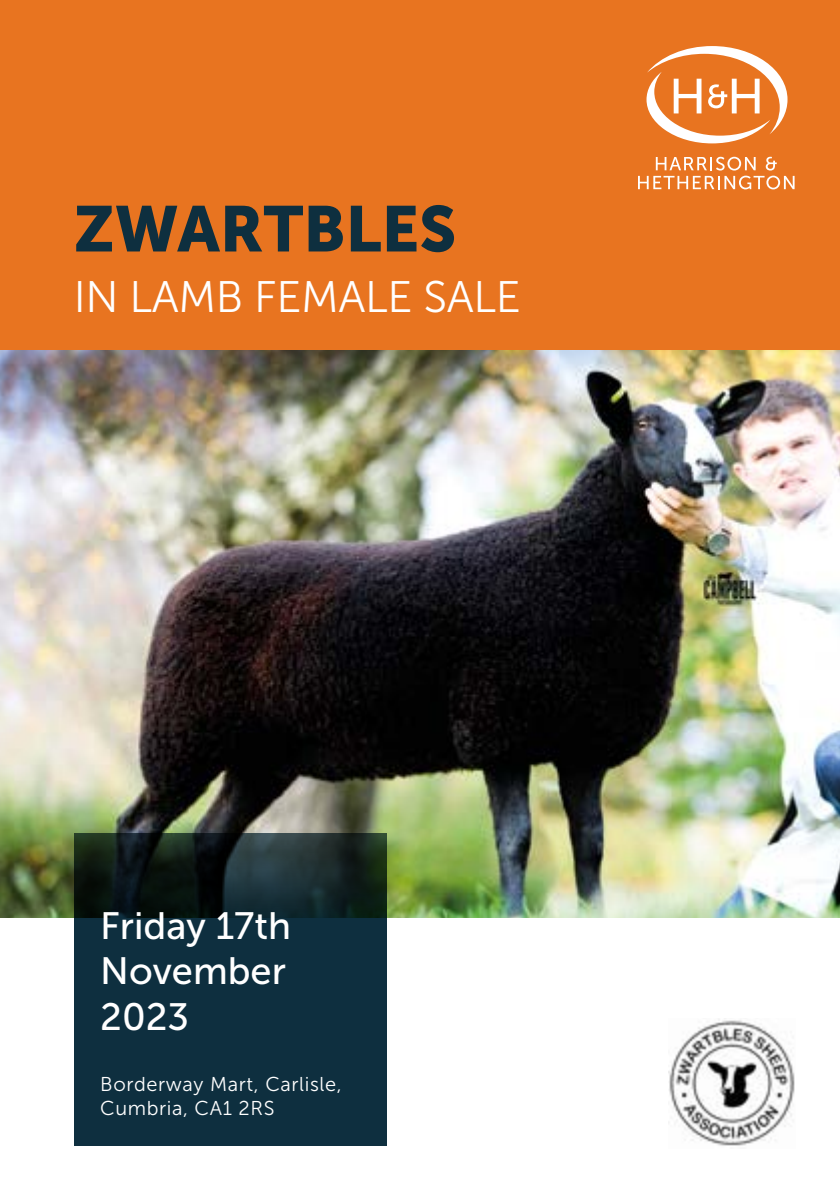
<style>
.page{position:relative;width:840px;height:1191px;background:#fff}
.page>*{position:absolute;margin:0;border:0;box-sizing:border-box;transform-origin:0 0}
.t1{font:64px "Museo Sans 900";color:#0e2f3f}
.t2{font:44px "Museo Sans 300";letter-spacing:-.01em;color:#fff}
.t3{font:38px/45.6px "Museo Sans 500";color:#fff}
.t4{font:20px/24px "Museo Sans 300";letter-spacing:.03em;color:#fff}
</style>
<div class="page">
<img style="left:0;top:350px;width:839px;height:567px">
<div style="left:0;top:0;width:839px;height:350px;background:#e87420"></div>
<svg style="left:74px;top:833px;width:312px;height:313px;background:#0f2b36"></svg>
<svg style="left:646px;top:46px;width:141px;height:97px"></svg>
<svg style="left:638px;top:176px;width:156px;height:13px"></svg>
<svg style="left:655px;top:157px;width:100px;height:13px"></svg>
<svg style="left:765px;top:157px;width:11px;height:13px"></svg>
<img style="left:668px;top:1019px;width:127px;height:127px">
<h1 class="t1" style="left:74px;top:193px;width:384px">ZWARTBLES</h1>
<h2 class="t2" style="left:74px;top:273px;width:448px">IN LAMB FEMALE SALE</h2>
<h3 class="t3" style="left:100px;top:903px;width:192px">Friday 17th<br>November<br>2023</h3>
<p class="t4" style="left:100px;top:1072px;width:243px">Borderway Mart, Carlisle,<br>Cumbria, CA1 2RS</p>
</div>
